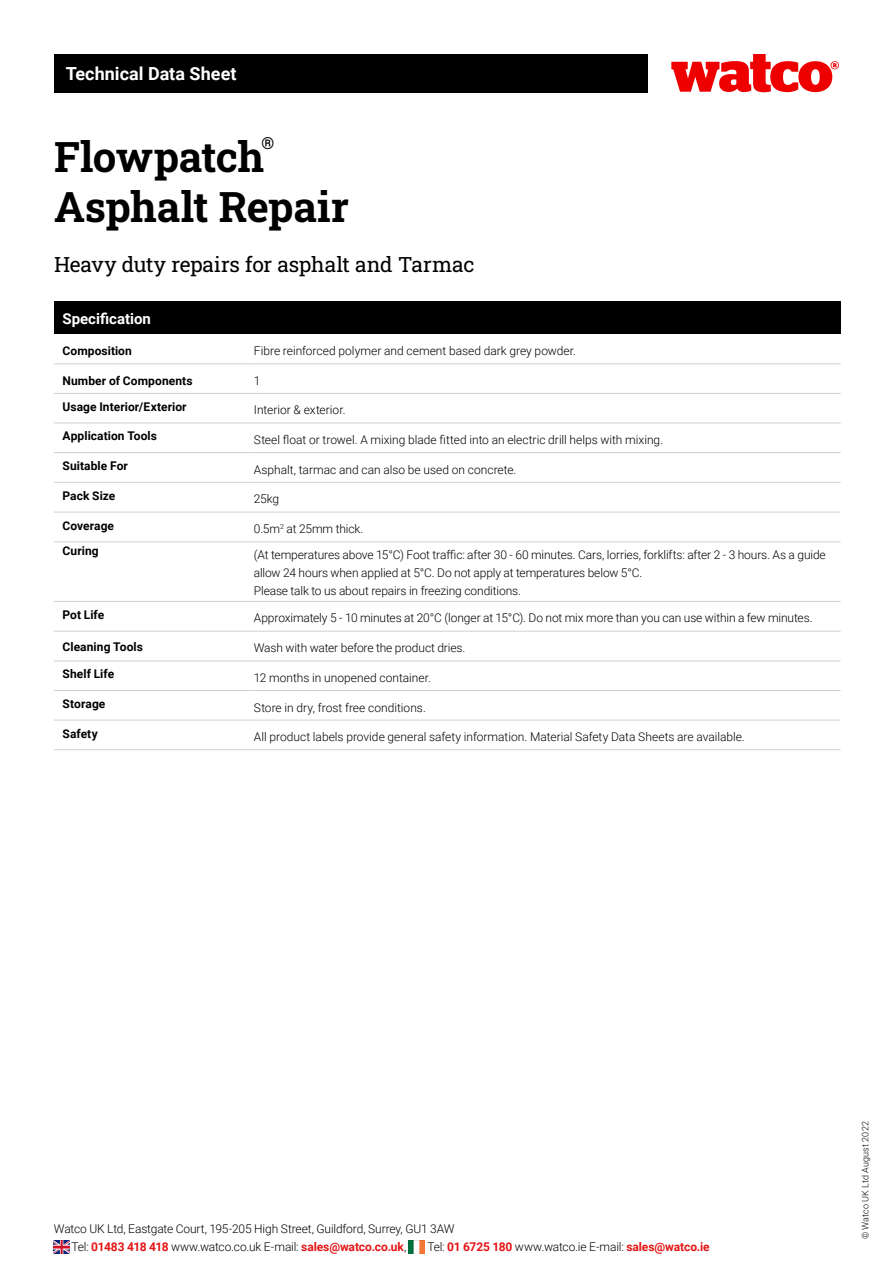
<style>
.page{position:relative;width:893px;height:1263px;background:#fff}
.page>*{position:absolute;margin:0;border:0;box-sizing:border-box;transform-origin:0 0}
.t1{font:700 42px "Roboto Slab";letter-spacing:-.01em;color:#000}
.t2{font:21px "Roboto Slab";letter-spacing:-.01em;color:#000}
.t3{font:700 18px "Roboto";color:#fff}
.t4{font:700 16.65px "Roboto Slab";color:#000}
.t5{font:700 15px "Roboto";color:#fff}
.t6{font:300 12px/18px "Roboto";letter-spacing:-.005em;color:#000}
.t7{font:700 12px "Roboto";letter-spacing:.005em;color:#000}
.t8{font:300 9px "Roboto";letter-spacing:.02em;color:#000}
.s1{font-weight:700;color:#e41515}
</style>
<div class="page">
<div style="left:54px;top:54px;width:593px;height:38px;background:#000"></div>
<svg style="left:671px;top:54px;width:168px;height:38px"></svg>
<div style="left:54px;top:301px;width:787px;height:33px;background:#000"></div>
<hr style="left:54px;top:363px;width:200px;height:1px;background:#d0d0d0">
<hr style="left:254px;top:363px;width:587px;height:1px;background:#d0d0d0">
<hr style="left:54px;top:393px;width:200px;height:1px;background:#d0d0d0">
<hr style="left:254px;top:393px;width:587px;height:1px;background:#d0d0d0">
<hr style="left:54px;top:423px;width:200px;height:1px;background:#d0d0d0">
<hr style="left:254px;top:423px;width:587px;height:1px;background:#d0d0d0">
<hr style="left:54px;top:452px;width:200px;height:1px;background:#d0d0d0">
<hr style="left:254px;top:452px;width:587px;height:1px;background:#d0d0d0">
<hr style="left:54px;top:482px;width:200px;height:1px;background:#d0d0d0">
<hr style="left:254px;top:482px;width:587px;height:1px;background:#d0d0d0">
<hr style="left:54px;top:512px;width:200px;height:1px;background:#d0d0d0">
<hr style="left:254px;top:512px;width:587px;height:1px;background:#d0d0d0">
<hr style="left:54px;top:541px;width:200px;height:1px;background:#d0d0d0">
<hr style="left:254px;top:541px;width:587px;height:1px;background:#d0d0d0">
<hr style="left:54px;top:601px;width:200px;height:1px;background:#d0d0d0">
<hr style="left:254px;top:601px;width:587px;height:1px;background:#d0d0d0">
<hr style="left:54px;top:631px;width:200px;height:1px;background:#d0d0d0">
<hr style="left:254px;top:631px;width:587px;height:1px;background:#d0d0d0">
<hr style="left:54px;top:660px;width:200px;height:1px;background:#d0d0d0">
<hr style="left:254px;top:660px;width:587px;height:1px;background:#d0d0d0">
<hr style="left:54px;top:690px;width:200px;height:1px;background:#d0d0d0">
<hr style="left:254px;top:690px;width:587px;height:1px;background:#d0d0d0">
<hr style="left:54px;top:720px;width:200px;height:1px;background:#d0d0d0">
<hr style="left:254px;top:720px;width:587px;height:1px;background:#d0d0d0">
<hr style="left:54px;top:749px;width:200px;height:1px;background:#d0d0d0">
<hr style="left:254px;top:749px;width:587px;height:1px;background:#d0d0d0">
<img style="left:53px;top:1241px;width:16px;height:12px">
<img style="left:409px;top:1241px;width:16px;height:12px">
<h3 class="t3" style="left:66px;top:61px;width:172px">Technical Data Sheet</h3>
<h1 class="t1" style="left:54px;top:128px;width:212px">Flowpatch</h1>
<h3 class="t4" style="left:261px;top:131px;width:14px">®</h3>
<h1 class="t1" style="left:54px;top:178px;width:296px">Asphalt Repair</h1>
<h2 class="t2" style="left:54px;top:250px;width:422px">Heavy duty repairs for asphalt and Tarmac</h2>
<p class="t5" style="left:63px;top:308px;width:90px">Specification</p>
<p class="t7" style="left:63px;top:343px;width:71px">Composition</p>
<p class="t6" style="left:254px;top:342px;width:324px">Fibre reinforced polymer and cement based dark grey powder.</p>
<p class="t7" style="left:63px;top:372px;width:132px">Number of Components</p>
<p class="t6" style="left:254px;top:371px;width:8px">1</p>
<p class="t7" style="left:63px;top:398px;width:126px">Usage Interior/Exterior</p>
<p class="t6" style="left:254px;top:401px;width:93px">Interior &amp; exterior.</p>
<p class="t7" style="left:63px;top:428px;width:96px">Application Tools</p>
<p class="t6" style="left:254px;top:430px;width:411px">Steel float or trowel. A mixing blade fitted into an electric drill helps with mixing.</p>
<p class="t7" style="left:63px;top:457px;width:67px">Suitable For</p>
<p class="t6" style="left:254px;top:460px;width:264px">Asphalt, tarmac and can also be used on concrete.</p>
<p class="t7" style="left:63px;top:487px;width:54px">Pack Size</p>
<p class="t6" style="left:254px;top:490px;width:27px">25kg</p>
<p class="t7" style="left:63px;top:517px;width:53px">Coverage</p>
<p class="t6" style="left:254px;top:519px;width:111px">0.5m<sup>2</sup> at 25mm thick.</p>
<p class="t7" style="left:63px;top:542px;width:38px">Curing</p>
<p class="t6" style="left:254px;top:545px;width:573px">(At temperatures above 15°C) Foot traffic: after 30 - 60 minutes. Cars, lorries, forklifts: after 2 - 3 hours. As a guide allow 24 hours when applied at 5°C. Do not apply at temperatures below 5°C.<br>Please talk to us about repairs in freezing conditions.</p>
<p class="t7" style="left:63px;top:606px;width:43px">Pot Life</p>
<p class="t6" style="left:254px;top:609px;width:560px">Approximately 5 - 10 minutes at 20°C (longer at 15°C). Do not mix more than you can use within a few minutes.</p>
<p class="t7" style="left:63px;top:638px;width:82px">Cleaning Tools</p>
<p class="t6" style="left:254px;top:639px;width:213px">Wash with water before the product dries.</p>
<p class="t7" style="left:63px;top:666px;width:53px">Shelf Life</p>
<p class="t6" style="left:254px;top:668px;width:179px">12 months in unopened container.</p>
<p class="t7" style="left:63px;top:695px;width:44px">Storage</p>
<p class="t6" style="left:254px;top:698px;width:174px">Store in dry, frost free conditions.</p>
<p class="t7" style="left:63px;top:725px;width:37px">Safety</p>
<p class="t6" style="left:254px;top:727px;width:492px">All product labels provide general safety information. Material Safety Data Sheets are available.</p>
<p class="t6" style="left:72px;top:1220px;width:385px;line-height:17.4px;text-indent:-18px">Watco UK Ltd, Eastgate Court, 195-205 High Street, Guildford, Surrey, GU1 3AW<br>Tel: <span class="s1">01483 418 418</span> www.watco.co.uk E-mail: <span class="s1">sales@watco.co.uk</span>,</p>
<p class="t6" style="left:428px;top:1237px;width:284px">Tel: <span class="s1">01 6725 180</span> www.watco.ie E-mail: <span class="s1">sales@watco.ie</span></p>
<p class="t8" style="left:859px;top:1239px;width:120px;rotate:-90deg">© Watco UK Ltd August 2022</p>
</div>
